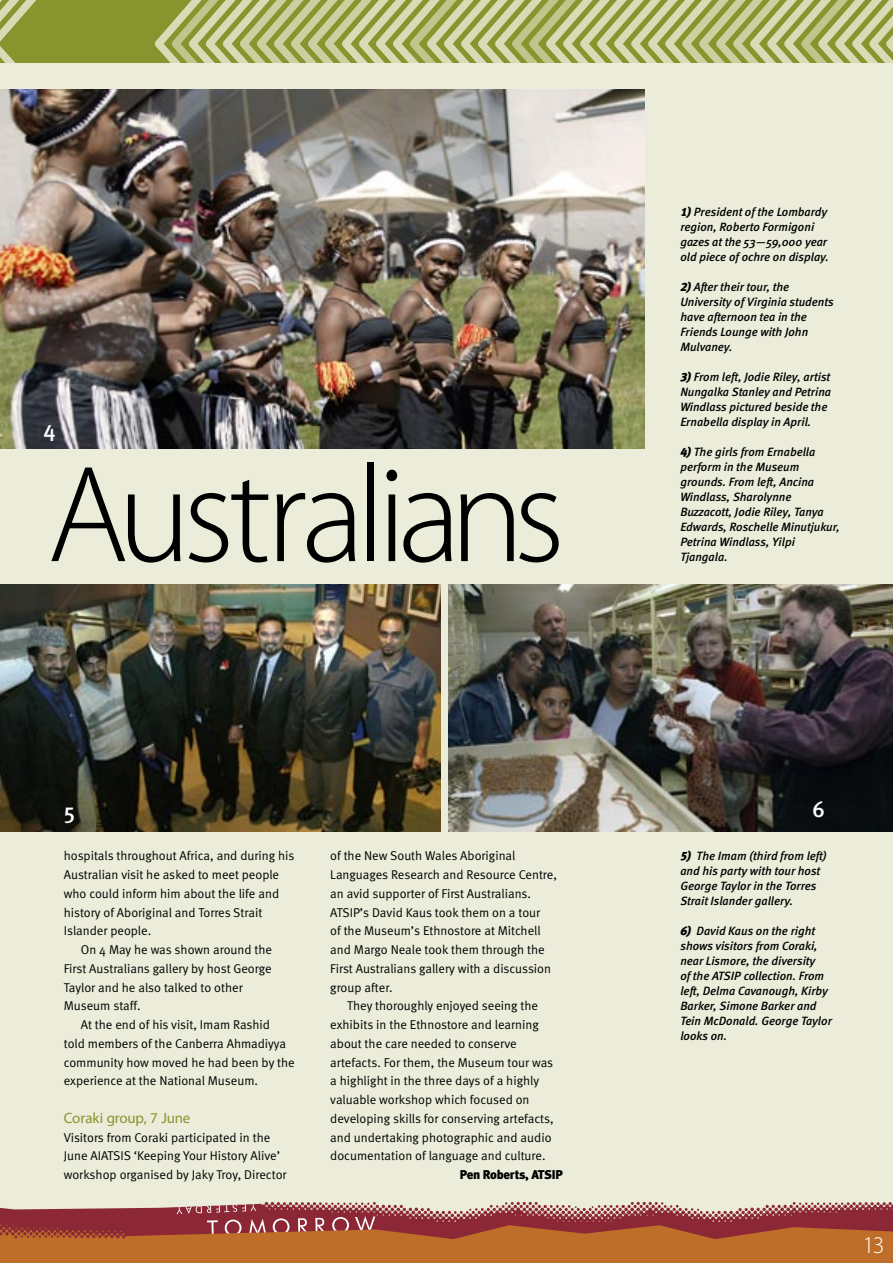
<style>
.page{position:relative;width:893px;height:1263px;background:#ececda}
.page>*{position:absolute;margin:0;border:0;box-sizing:border-box;transform-origin:0 0}
.t1{font:300 138.75px "Myriad Pro";letter-spacing:-.06em;color:#000}
.t2{font:300 24px "Myriad Pro";color:#fff}
.subhead_light{font:500 22.5px "Meta";color:#fff}
.Subhead{font:15px "Myriad Pro";letter-spacing:-.02em;color:#88942d}
.Body_copy{font:12.75px/18.8px "Meta Normal";color:#000}
.BODY_copy_no_baseline{font:12.75px "Meta Black LF";letter-spacing:-.025em;color:#000}
.Captions{font:italic 500 12px/15px "Meta";color:#000}
.s1{font-family:"Meta Black LF";font-weight:400}
</style>
<div class="page">
<div style="left:0;top:0;width:893px;height:64px;background:#88942d"></div>
<div style="left:0;top:1239px;width:893px;height:24px;background:#bf6e2a"></div>
<svg style="left:0;top:1201px;width:893px;height:38px;background:#aa5f57"></svg>
<img style="left:0;top:585px;width:441px;height:246px">
<img style="left:449px;top:585px;width:444px;height:246px">
<svg style="left:0;top:0;width:70px;height:64px"></svg>
<svg style="left:142px;top:0;width:751px;height:64px"></svg>
<img style="left:0;top:90px;width:644px;height:359px">
<p class="subhead_light" style="left:44px;top:416px;width:14px">4</p>
<h1 class="t1" style="left:47px;top:439px;width:519px">Australians</h1>
<p class="Captions" style="left:680px;top:204px;width:150px"><span class="s1">1)</span> President of the Lombardy region, Roberto Formigoni gazes at the 53—59,000 year old piece of ochre on display.</p>
<p class="Captions" style="left:680px;top:279px;width:155px"><span class="s1">2)</span> After their tour, the<br>University of Virginia students have afternoon tea in the<br>Friends Lounge with John<br>Mulvaney.</p>
<p class="Captions" style="left:680px;top:369px;width:152px"><span class="s1">3)</span> From left, Jodie Riley, artist<br>Nungalka Stanley and Petrina<br>Windlass pictured beside the<br>Ernabella display in April.</p>
<p class="Captions" style="left:680px;top:444px;width:161px"><span class="s1">4)</span> The girls from Ernabella perform in the Museum grounds. From left, Ancina<br>Windlass, Sharolynne<br>Buzzacott, Jodie Riley, Tanya<br>Edwards, Roschelle Minutjukur,<br>Petrina Windlass, Yilpi<br>Tjangala.</p>
<p class="subhead_light" style="left:64px;top:798px;width:13px">5</p>
<p class="subhead_light" style="left:812px;top:796px;width:14px">6</p>
<p class="Body_copy" style="left:64px;top:846px;width:232px">hospitals throughout Africa, and during his Australian visit he asked to meet people who could inform him about the life and history of Aboriginal and Torres Strait Islander people.</p>
<p class="Body_copy" style="left:64px;top:940px;width:210px;text-indent:17px">On 4 May he was shown around the<br>First Australians gallery by host George<br>Taylor and he also talked to other<br>Museum staff.</p>
<p class="Body_copy" style="left:64px;top:1015px;width:232px;text-indent:17px">At the end of his visit, Imam Rashid<br>told members of the Canberra Ahmadiyya community how moved he had been by the experience at the National Museum.</p>
<p class="Subhead" style="left:64px;top:1110px;width:128px">Coraki group, 7 June</p>
<p class="Body_copy" style="left:64px;top:1128px;width:224px">Visitors from Coraki participated in the<br>June AIATSIS ‘Keeping Your History Alive’ workshop organised by Jaky Troy, Director</p>
<p class="Body_copy" style="left:330px;top:846px;width:228px">of the New South Wales Aboriginal Languages Research and Resource Centre, an avid supporter of First Australians.<br>ATSIP’s David Kaus took them on a tour<br>of the Museum’s Ethnostore at Mitchell and Margo Neale took them through the First Australians gallery with a discussion group after.</p>
<p class="Body_copy" style="left:330px;top:996px;width:225px;text-indent:17px">They thoroughly enjoyed seeing the exhibits in the Ethnostore and learning about the care needed to conserve artefacts. For them, the Museum tour was a highlight in the three days of a highly valuable workshop which focused on developing skills for conserving artefacts, and undertaking photographic and audio documentation of language and culture.</p>
<p class="BODY_copy_no_baseline" style="left:460px;top:1167px;width:104px">Pen Roberts, ATSIP</p>
<p class="Captions" style="left:680px;top:848px;width:148px"><span class="s1">5)</span> The Imam (third from left) and his party with tour host<br>George Taylor in the Torres<br>Strait Islander gallery.</p>
<p class="Captions" style="left:680px;top:923px;width:153px"><span class="s1">6)</span> David Kaus on the right shows visitors from Coraki, near Lismore, the diversity<br>of the ATSIP collection. From left, Delma Cavanough, Kirby<br>Barker, Simone Barker and<br>Tein McDonald. George Taylor looks on.</p>
<p class="t2" style="left:863px;top:1232px;width:23px">13</p>
</div>
